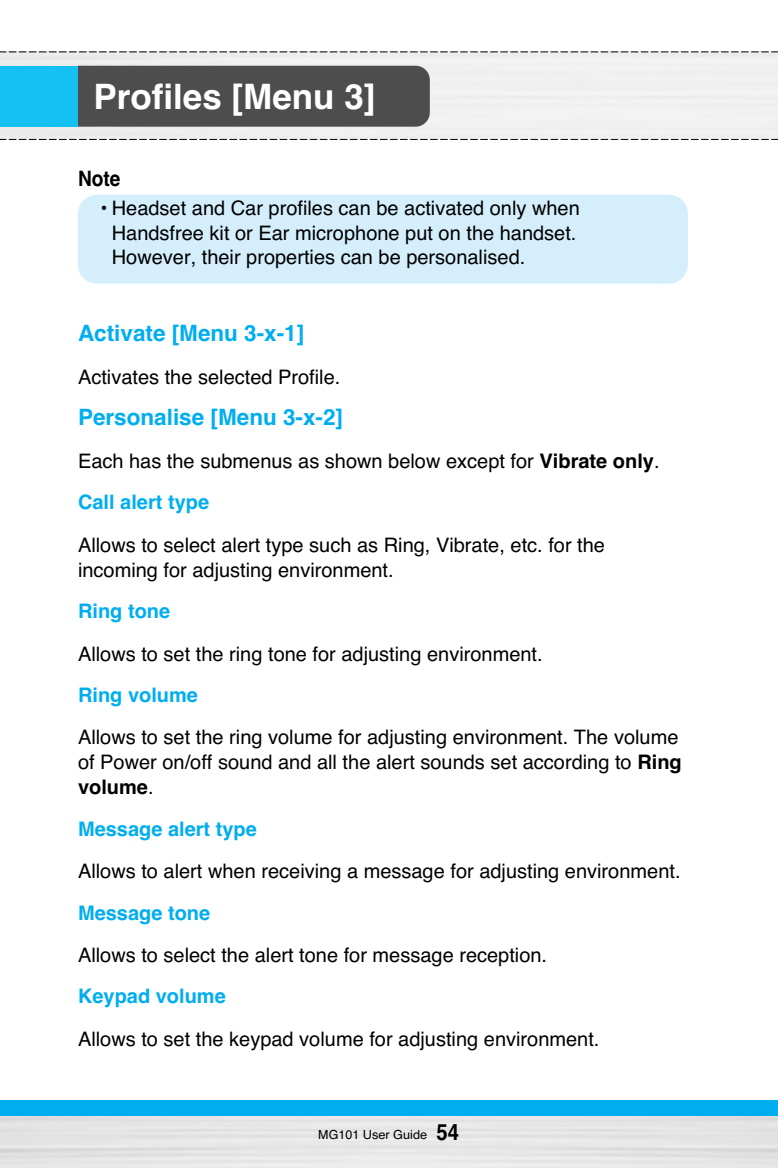
<style>
.page{position:relative;width:778px;height:1168px;background:#fff}
.page>*{position:absolute;margin:0;border:0;box-sizing:border-box;transform-origin:0 0}
.t1{font:700 35px "Helvetica";color:#fff}
.t2{font:700 22.5px "Helvetica";color:#00aeef}
.t3{font:700 21.25px "Helvetica";color:#000;scale:.9 1}
.t4{font:20px/25px "Helvetica";color:#000}
.t5{font:700 20px "Helvetica";color:#00aeef}
.t6{font:12.5px "Helvetica";color:#000}
.s1{font-weight:700}
.s2{font-weight:700;color:#00aeef}
.s3{font-weight:700;font-size:22.5px}
</style>
<div class="page">
<div style="left:78px;top:195px;width:609px;height:88px;background:#d4effb;border-radius:19px"></div>
<img style="left:0;top:1115px;width:778px;height:53px">
<div style="left:0;top:52px;width:778px;height:87px;background:#f0f0f0"></div>
<div style="left:0;top:1099px;width:778px;height:16px;background:#00aeef"></div>
<svg style="left:0;top:139px;width:778px;height:1px"></svg>
<svg style="left:0;top:51px;width:778px;height:1px"></svg>
<div style="left:78px;top:66px;width:352px;height:61px;background:#4d4d4d"></div>
<div style="left:0;top:66px;width:78px;height:61px;background:#15c0f2"></div>
<h1 class="t1" style="left:93px;top:83px;width:283px">Profiles [Menu 3]</h1>
<p class="t3" style="left:78px;top:170px;width:49px">Note</p>
<p class="t4" style="left:112px;top:198px;width:469px;text-indent:-12px">• Headset and Car profiles can be activated only when<br>Handsfree kit or Ear microphone put on the handset.<br>However, their properties can be personalised.</p>
<p class="t2" style="left:78px;top:325px;width:228px">Activate [Menu 3-x-1]</p>
<p class="t4" style="left:78px;top:366px;width:264px">Activates the selected Profile.</p>
<p class="t2" style="left:78px;top:409px;width:266px">Personalise [Menu 3-x-2]</p>
<p class="t4" style="left:78px;top:442px;width:583px;line-height:41.2px">Each has the submenus as shown below except for <span class="s1">Vibrate only</span>.<br><span class="s2">Call alert type</span></p>
<p class="t4" style="left:78px;top:534px;width:528px">Allows to select alert type such as Ring, Vibrate, etc. for the incoming for adjusting environment.</p>
<p class="t5" style="left:78px;top:603px;width:94px">Ring tone</p>
<p class="t4" style="left:78px;top:643px;width:466px">Allows to set the ring tone for adjusting environment.</p>
<p class="t5" style="left:78px;top:687px;width:122px">Ring volume</p>
<p class="t4" style="left:78px;top:726px;width:605px">Allows to set the ring volume for adjusting environment. The volume of Power on/off sound and all the alert sounds set according to <span class="s1">Ring volume</span>.</p>
<p class="t5" style="left:78px;top:821px;width:180px">Message alert type</p>
<p class="t4" style="left:78px;top:860px;width:604px">Allows to alert when receiving a message for adjusting environment.</p>
<p class="t5" style="left:78px;top:905px;width:134px">Message tone</p>
<p class="t4" style="left:78px;top:944px;width:470px">Allows to select the alert tone for message reception.</p>
<p class="t5" style="left:78px;top:989px;width:149px">Keypad volume</p>
<p class="t4" style="left:78px;top:1028px;width:523px">Allows to set the keypad volume for adjusting environment.</p>
<p class="t6" style="left:318px;top:1130px;width:142px">MG101 User Guide <span class="s3">54</span></p>
</div>
